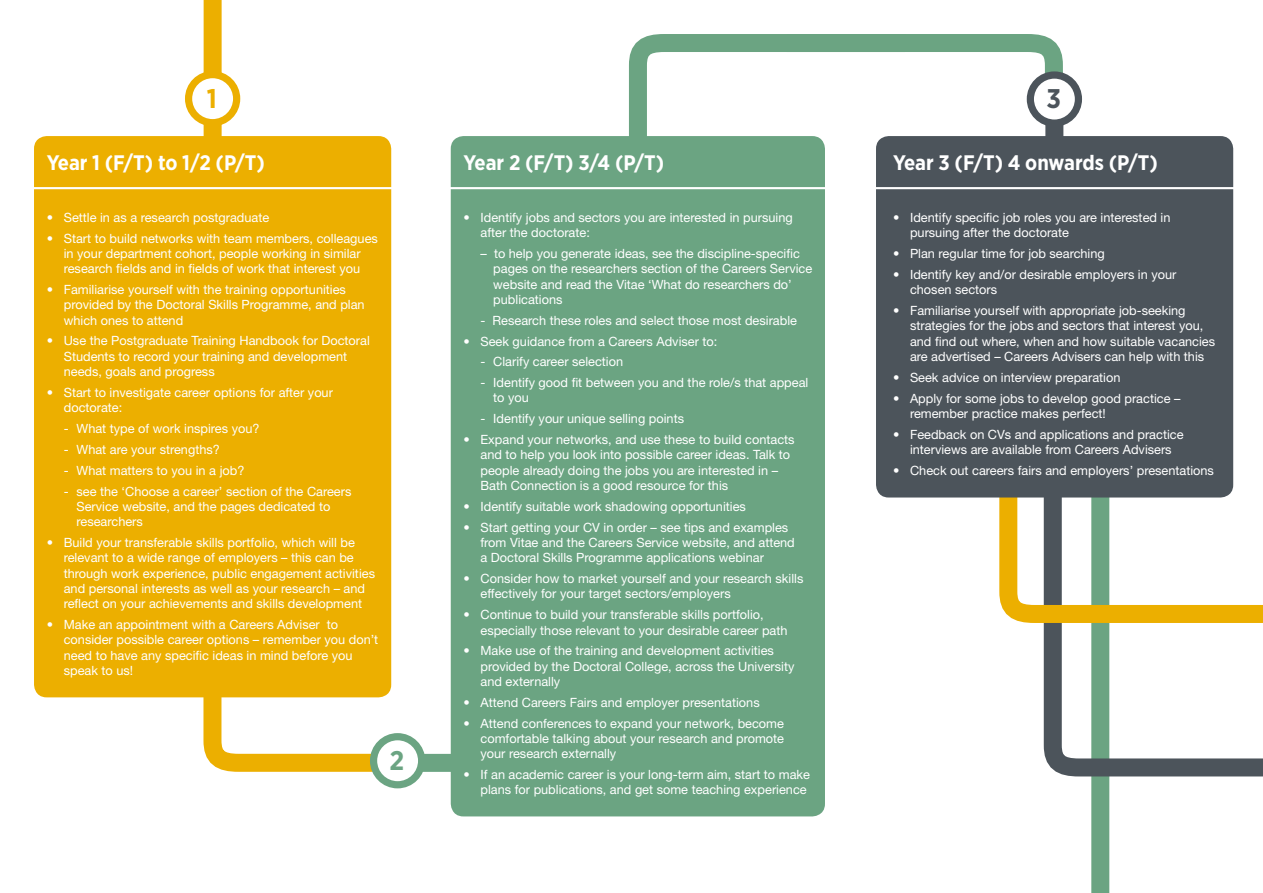
<style>
.page{position:relative;width:1263px;height:893px;background:#fff}
.page>*{position:absolute;margin:0;border:0;box-sizing:border-box;transform-origin:0 0}
.t1{font:700 27px "Gotham Narrow";color:#ecaf00}
.t2{font:700 27px "Gotham Narrow";color:#4c545b}
.t3{font:700 27px "Gotham Narrow";color:#6ba482}
.t4{font:700 21px "Gotham Narrow";color:#fff}
.t5{font:12.75px/15.3px "Helvetica Neue LT Std";color:#fff}
</style>
<div class="page">
<div style="left:1091px;top:479px;width:18px;height:414px;background:#6ba482"></div>
<svg style="left:1043px;top:632px;width:220px;height:153px"></svg>
<svg style="left:990px;top:460px;width:273px;height:172px"></svg>
<div style="left:204px;top:0;width:18px;height:142px;background:#ecaf00"></div>
<div style="left:414px;top:754px;width:80px;height:18px;background:#6ba482"></div>
<svg style="left:629px;top:34px;width:443px;height:111px"></svg>
<svg style="left:194px;top:641px;width:198px;height:140px"></svg>
<div style="left:34px;top:136px;width:357px;height:561px;background:#ecaf00;border-radius:13px"></div>
<div style="left:451px;top:136px;width:374px;height:680px;background:#6ba482;border-radius:13px"></div>
<div style="left:876px;top:136px;width:357px;height:361px;background:#4c545b;border-radius:13px"></div>
<svg style="left:1030px;top:75px;width:48px;height:48px"></svg>
<div style="left:1027px;top:71px;width:55px;height:56px;border:7px solid #4c545b;border-radius:50%"></div>
<svg style="left:189px;top:75px;width:48px;height:48px"></svg>
<div style="left:185px;top:71px;width:55px;height:55px;border:7px solid #ecaf00;border-radius:50%"></div>
<div style="left:374px;top:737px;width:48px;height:48px;background:#fff;border-radius:50%"></div>
<div style="left:370px;top:733px;width:55px;height:55px;border:7px solid #6ba482;border-radius:50%"></div>
<hr style="left:26px;top:187px;width:1237px;height:2px;background:#fff">
<h1 class="t1" style="left:207px;top:81px;width:12px">1</h1>
<h1 class="t2" style="left:1046px;top:81px;width:16px">3</h1>
<h2 class="t4" style="left:47px;top:149px;width:220px">Year 1 (F/T) to 1/2 (P/T)</h2>
<h2 class="t4" style="left:463px;top:149px;width:202px">Year 2 (F/T) 3/4 (P/T)</h2>
<h2 class="t4" style="left:893px;top:149px;width:266px">Year 3 (F/T) 4 onwards (P/T)</h2>
<p class="t5" style="left:47px;top:209px;width:224px">• Settle in as a research postgraduate</p>
<p class="t5" style="left:47px;top:230px;width:333px;text-align:center">• Start to build networks with team members, colleagues in your department cohort, people working in similar research fields and in fields of work that interest you</p>
<p class="t5" style="left:64px;top:282px;width:302px;text-indent:-17px">• Familiarise yourself with the training opportunities provided by the Doctoral Skills Programme, and plan which ones to attend</p>
<p class="t5" style="left:64px;top:333px;width:308px;text-indent:-17px">• Use the Postgraduate Training Handbook for Doctoral<br>Students to record your training and development needs, goals and progress</p>
<p class="t5" style="left:64px;top:384px;width:271px;text-indent:-17px">• Start to investigate career options for after your doctorate:</p>
<p class="t5" style="left:64px;top:421px;width:197px">- What type of work inspires you?</p>
<p class="t5" style="left:64px;top:441px;width:158px">- What are your strengths?</p>
<p class="t5" style="left:64px;top:462px;width:182px">- What matters to you in a job?</p>
<p class="t5" style="left:77px;top:483px;width:276px;text-indent:-13px">- see the ‘Choose a career’ section of the Careers<br>Service website, and the pages dedicated to researchers</p>
<p class="t5" style="left:64px;top:535px;width:313px;text-indent:-17px">• Build your transferable skills portfolio, which will be relevant to a wide range of employers – this can be through work experience, public engagement activities and personal interests as well as your research – and reflect on your achievements and skills development</p>
<p class="t5" style="left:64px;top:617px;width:316px;text-indent:-17px">• Make an appointment with a Careers Adviser to consider possible career options – remember you don’t need to have any specific ideas in mind before you speak to us!</p>
<h1 class="t3" style="left:389px;top:743px;width:16px">2</h1>
<p class="t5" style="left:480px;top:209px;width:314px;text-indent:-17px">• Identify jobs and sectors you are interested in pursuing after the doctorate:</p>
<p class="t5" style="left:493px;top:246px;width:320px;text-indent:-13px">– to help you generate ideas, see the discipline-specific pages on the researchers section of the Careers Service website and read the Vitae ‘What do researchers do’ publications</p>
<p class="t5" style="left:480px;top:312px;width:318px">- Research these roles and select those most desirable</p>
<p class="t5" style="left:463px;top:333px;width:255px">• Seek guidance from a Careers Adviser to:</p>
<p class="t5" style="left:480px;top:354px;width:144px">- Clarify career selection</p>
<p class="t5" style="left:493px;top:375px;width:317px;text-indent:-13px">- Identify good fit between you and the role/s that appeal to you</p>
<p class="t5" style="left:480px;top:411px;width:205px">- Identify your unique selling points</p>
<p class="t5" style="left:480px;top:432px;width:316px;text-indent:-17px">• Expand your networks, and use these to build contacts and to help you look into possible career ideas. Talk to people already doing the jobs you are interested in – Bath Connection is a good resource for this</p>
<p class="t5" style="left:463px;top:498px;width:284px">• Identify suitable work shadowing opportunities</p>
<p class="t5" style="left:480px;top:519px;width:316px;text-indent:-17px">• Start getting your CV in order – see tips and examples from Vitae and the Careers Service website, and attend a Doctoral Skills Programme applications webinar</p>
<p class="t5" style="left:480px;top:571px;width:324px;text-indent:-17px">• Consider how to market yourself and your research skills effectively for your target sectors/employers</p>
<p class="t5" style="left:480px;top:607px;width:308px;text-indent:-17px">• Continue to build your transferable skills portfolio, especially those relevant to your desirable career path</p>
<p class="t5" style="left:480px;top:643px;width:315px;text-indent:-17px">• Make use of the training and development activities provided by the Doctoral College, across the University and externally</p>
<p class="t5" style="left:463px;top:694px;width:298px">• Attend Careers Fairs and employer presentations</p>
<p class="t5" style="left:480px;top:715px;width:305px;text-align:justify;text-indent:-17px">• Attend conferences to expand your network, become comfortable talking about your research and promote your research externally</p>
<p class="t5" style="left:463px;top:767px;width:348px;text-align:right">• If an academic career is your long-term aim, start to make plans for publications, and get some teaching experience</p>
<p class="t5" style="left:910px;top:210px;width:262px;text-indent:-17px">• Identify specific job roles you are interested in pursuing after the doctorate</p>
<p class="t5" style="left:893px;top:246px;width:213px">• Plan regular time for job searching</p>
<p class="t5" style="left:910px;top:266px;width:268px;text-indent:-17px">• Identify key and/or desirable employers in your chosen sectors</p>
<p class="t5" style="left:910px;top:303px;width:307px;text-indent:-17px">• Familiarise yourself with appropriate job-seeking strategies for the jobs and sectors that interest you, and find out where, when and how suitable vacancies are advertised – Careers Advisers can help with this</p>
<p class="t5" style="left:893px;top:369px;width:229px">• Seek advice on interview preparation</p>
<p class="t5" style="left:910px;top:390px;width:272px;text-indent:-17px">• Apply for some jobs to develop good practice – remember practice makes perfect!</p>
<p class="t5" style="left:893px;top:426px;width:292px;text-align:center">• Feedback on CVs and applications and practice interviews are available from Careers Advisers</p>
<p class="t5" style="left:893px;top:462px;width:322px">• Check out careers fairs and employers’ presentations</p>
</div>
